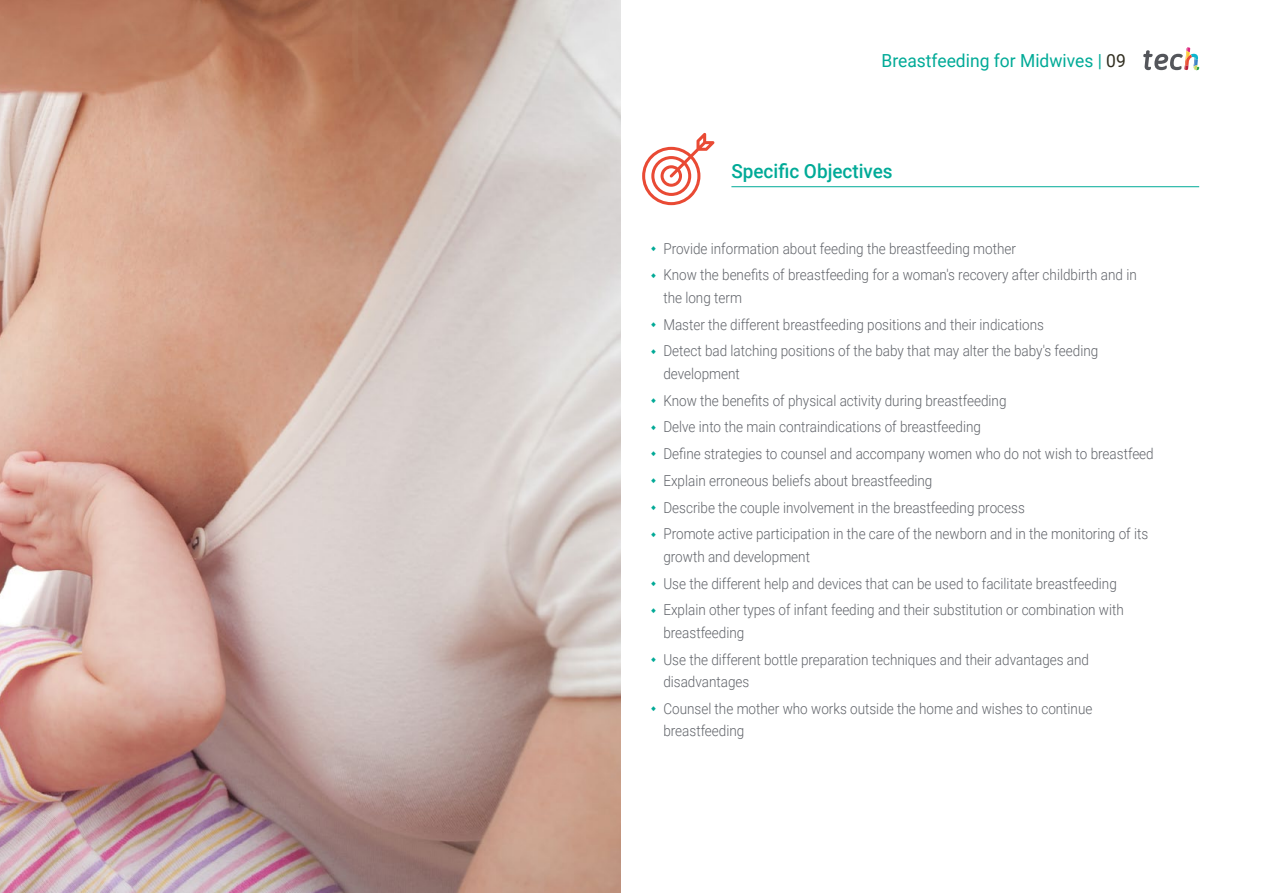
<style>
.page{position:relative;width:1263px;height:893px;background:#fff}
.page>*{position:absolute;margin:0;border:0;box-sizing:border-box;transform-origin:0 0}
.t1{font:500 19.5px "Roboto";color:#00aa97}
.t2{font:18px "Roboto";color:#00aa97}
.t3{font:300 15px/26.7px "Roboto";color:#61646a;scale:.9 1}
.s1{color:#312e20}
</style>
<div class="page">
<img style="left:0;top:0;width:621px;height:893px">
<hr style="left:731px;top:186px;width:468px;height:1px;background:#00aa97">
<svg style="left:642px;top:133px;width:72px;height:72px"></svg>
<svg style="left:1143px;top:47px;width:56px;height:24px"></svg>
<p class="t2" style="left:881px;top:48px;width:246px">Breastfeeding for Midwives | <span class="s1">09</span></p>
<h1 class="t1" style="left:731px;top:158px;width:163px">Specific Objectives</h1>
<p class="t3" style="left:663px;top:234px;width:528px">Provide information about feeding the breastfeeding mother<br>Know the benefits of breastfeeding for a woman's recovery after childbirth and in</p>
<p class="t3" style="left:663px;top:284px;width:485px">the long term<br>Master the different breastfeeding positions and their indications<br>Detect bad latching positions of the baby that may alter the baby's feeding</p>
<p class="t3" style="left:663px;top:360px;width:546px">development<br>Know the benefits of physical activity during breastfeeding<br>Delve into the main contraindications of breastfeeding<br>Define strategies to counsel and accompany women who do not wish to breastfeed Explain erroneous beliefs about breastfeeding<br>Describe the couple involvement in the breastfeeding process<br>Promote active participation in the care of the newborn and in the monitoring of its</p>
<p class="t3" style="left:663px;top:543px;width:513px">growth and development<br>Use the different help and devices that can be used to facilitate breastfeeding<br>Explain other types of infant feeding and their substitution or combination with</p>
<p class="t3" style="left:663px;top:619px;width:474px">breastfeeding<br>Use the different bottle preparation techniques and their advantages and</p>
<p class="t3" style="left:663px;top:668px;width:478px">disadvantages<br>Counsel the mother who works outside the home and wishes to continue</p>
<p class="t3" style="left:663px;top:717px;width:91px">breastfeeding</p>
</div>
